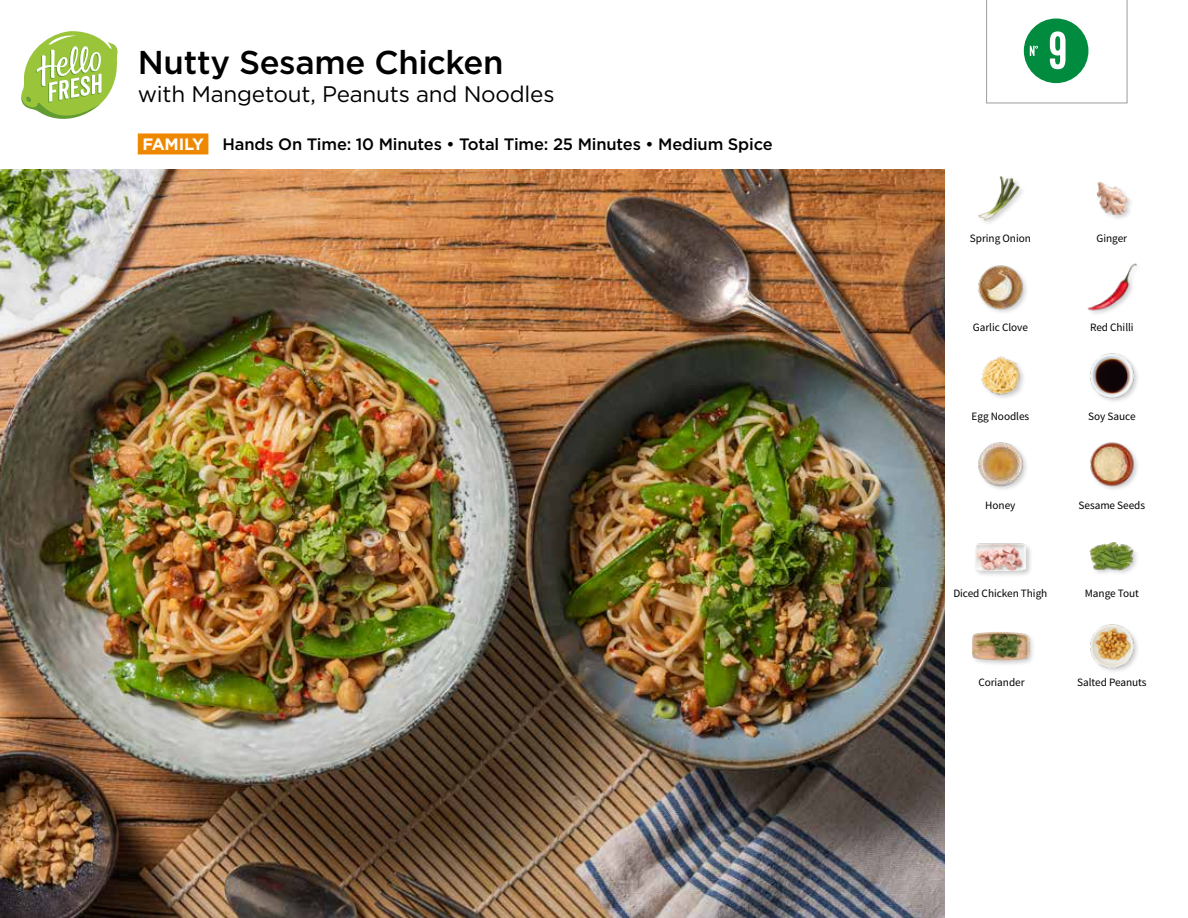
<style>
.page{position:relative;width:1188px;height:918px;background:#fff}
.page>*{position:absolute;margin:0;border:0;box-sizing:border-box;transform-origin:0 0}
.t1{font:54px "Kapra";color:#fff}
.t2{font:500 33px "Gotham";letter-spacing:-.01em;color:#000}
.t3{font:22.5px "Gotham";letter-spacing:-.01em;color:#000}
.t4{font:500 16.5px "Gotham";letter-spacing:-.01em;color:#000}
.t5{font:11.25px "Source Sans Pro";letter-spacing:-.005em;color:#000}
.s1{font-weight:700;color:#fff}
</style>
<div class="page">
<div style="left:138px;top:133px;width:70px;height:21px;background:#e80"></div>
<svg style="left:21px;top:31px;width:97px;height:88px"></svg>
<img style="left:0;top:170px;width:945px;height:748px">
<div style="left:974px;top:542px;width:59px;height:36px;background:#000;opacity:.2"></div>
<img style="left:975px;top:542px;width:51px;height:36px">
<div style="left:971px;top:630px;width:64px;height:37px;background:#000;opacity:.2"></div>
<img style="left:972px;top:630px;width:57px;height:37px">
<img style="left:1090px;top:624px;width:48px;height:48px">
<div style="left:1089px;top:541px;width:51px;height:35px;background:#000;opacity:.2"></div>
<img style="left:1089px;top:542px;width:48px;height:30px">
<img style="left:981px;top:356px;width:43px;height:42px">
<img style="left:978px;top:442px;width:49px;height:48px">
<img style="left:1090px;top:442px;width:48px;height:47px">
<img style="left:1090px;top:353px;width:48px;height:48px">
<img style="left:978px;top:176px;width:45px;height:47px">
<img style="left:978px;top:265px;width:49px;height:48px">
<img style="left:1087px;top:263px;width:50px;height:51px">
<img style="left:1096px;top:181px;width:35px;height:38px">
<svg style="left:986px;top:0;width:141px;height:104px"></svg>
<h2 class="t2" style="left:138px;top:41px;width:367px">Nutty Sesame Chicken</h2>
<h3 class="t3" style="left:138px;top:82px;width:418px">with Mangetout, Peanuts and Noodles</h3>
<h3 class="t4" style="left:142px;top:133px;width:632px"><span class="s1">FAMILY</span> Hands On Time: 10 Minutes • Total Time: 25 Minutes • Medium Spice</h3>
<h1 class="t1" style="left:1048px;top:19px;width:20px">9</h1>
<p class="t5" style="left:970px;top:231px;width:62px">Spring Onion</p>
<p class="t5" style="left:1097px;top:231px;width:32px">Ginger</p>
<p class="t5" style="left:973px;top:320px;width:57px">Garlic Clove</p>
<p class="t5" style="left:1090px;top:320px;width:45px">Red Chilli</p>
<p class="t5" style="left:972px;top:409px;width:59px">Egg Noodles</p>
<p class="t5" style="left:1088px;top:409px;width:49px">Soy Sauce</p>
<p class="t5" style="left:985px;top:498px;width:32px">Honey</p>
<p class="t5" style="left:1079px;top:498px;width:68px">Sesame Seeds</p>
<p class="t5" style="left:953px;top:586px;width:96px">Diced Chicken Thigh</p>
<p class="t5" style="left:1085px;top:586px;width:56px">Mange Tout</p>
<p class="t5" style="left:978px;top:675px;width:48px">Coriander</p>
<p class="t5" style="left:1077px;top:675px;width:71px">Salted Peanuts</p>
</div>
